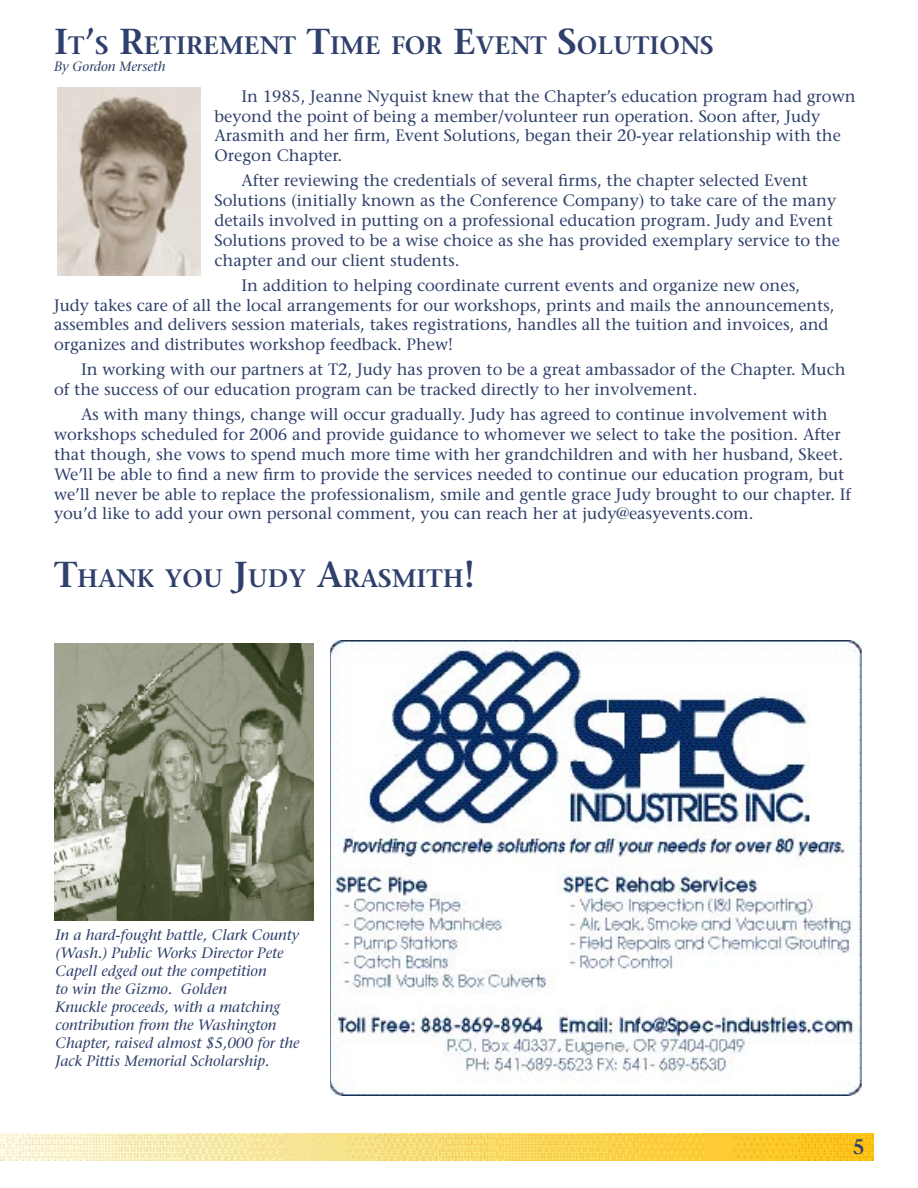
<style>
.page{position:relative;width:918px;height:1188px;background:#fff}
.page>*{position:absolute;margin:0;border:0;box-sizing:border-box;transform-origin:0 0}
.Subhead_1{font:600 25.2px "Stone Serif";color:#2f406c}
.Body_text{font:600 25.2px "Stone Serif";color:#2f406c}
.Subhead_1-2{font:600 21px "Stone Serif";color:#2f406c}
.Body_text-2{font:16.5px/19.8px "Stone Serif";color:#2f406c}
.t1{font:italic 15px/18px "Stone Serif";color:#2f406c}
.By_Lines{font:italic 13.5px "Stone Serif";color:#2f406c}
.s1{font-size:36px}
</style>
<div class="page">
<img style="left:0;top:1133px;width:874px;height:27px">
<img style="left:330px;top:640px;width:532px;height:456px">
<img style="left:57px;top:87px;width:144px;height:189px">
<img style="left:54px;top:644px;width:259px;height:277px">
<p class="Subhead_1" style="left:54px;top:30px;width:661px"><span class="s1">I</span>T<span class="s1">’</span>S <span class="s1">R</span>ETIREMENT <span class="s1">T</span>IME FOR <span class="s1">E</span>VENT <span class="s1">S</span>OLUTIONS</p>
<p class="By_Lines" style="left:54px;top:59px;width:113px">By Gordon Merseth</p>
<p class="Body_text-2" style="left:214px;top:86px;width:643px;text-indent:27px">In 1985, Jeanne Nyquist knew that the Chapter’s education program had grown beyond the point of being a member/volunteer run operation. Soon after, Judy Arasmith and her firm, Event Solutions, began their 20-year relationship with the Oregon Chapter.</p>
<p class="Body_text-2" style="left:214px;top:171px;width:627px;text-indent:27px">After reviewing the credentials of several firms, the chapter selected Event Solutions (initially known as the Conference Company) to take care of the many details involved in putting on a professional education program. Judy and Event Solutions proved to be a wise choice as she has provided exemplary service to the chapter and our client students.</p>
<p class="Body_text-2" style="left:54px;top:275px;width:782px;text-indent:188px">In addition to helping coordinate current events and organize new ones, Judy takes care of all the local arrangements for our workshops, prints and mails the announcements, assembles and delivers session materials, takes registrations, handles all the tuition and invoices, and organizes and distributes workshop feedback. Phew!</p>
<p class="Body_text-2" style="left:54px;top:360px;width:793px;text-indent:27px">In working with our partners at T2, Judy has proven to be a great ambassador of the Chapter. Much of the success of our education program can be tracked directly to her involvement.</p>
<p class="Body_text-2" style="left:54px;top:405px;width:799px;text-indent:27px">As with many things, change will occur gradually. Judy has agreed to continue involvement with workshops scheduled for 2006 and provide guidance to whomever we select to take the position. After that though, she vows to spend much more time with her grandchildren and with her husband, Skeet.<br>We’ll be able to find a new firm to provide the services needed to continue our education program, but we’ll never be able to replace the professionalism, smile and gentle grace Judy brought to our chapter. If you’d like to add your own personal comment, you can reach her at judy@easyevents.com.</p>
<p class="Body_text" style="left:54px;top:563px;width:423px"><span class="s1">T</span>HANK YOU <span class="s1">J</span>UDY <span class="s1">A</span>RASMITH<span class="s1">!</span></p>
<p class="t1" style="left:56px;top:926px;width:245px">In a hard-fought battle, Clark County (Wash.) Public Works Director Pete Capell edged out the competition<br>to win the Gizmo. Golden<br>Knuckle proceeds, with a matching contribution from the Washington Chapter, raised almost $5,000 for the Jack Pittis Memorial Scholarship.</p>
<p class="Subhead_1-2" style="left:852px;top:1134px;width:14px">5</p>
</div>
